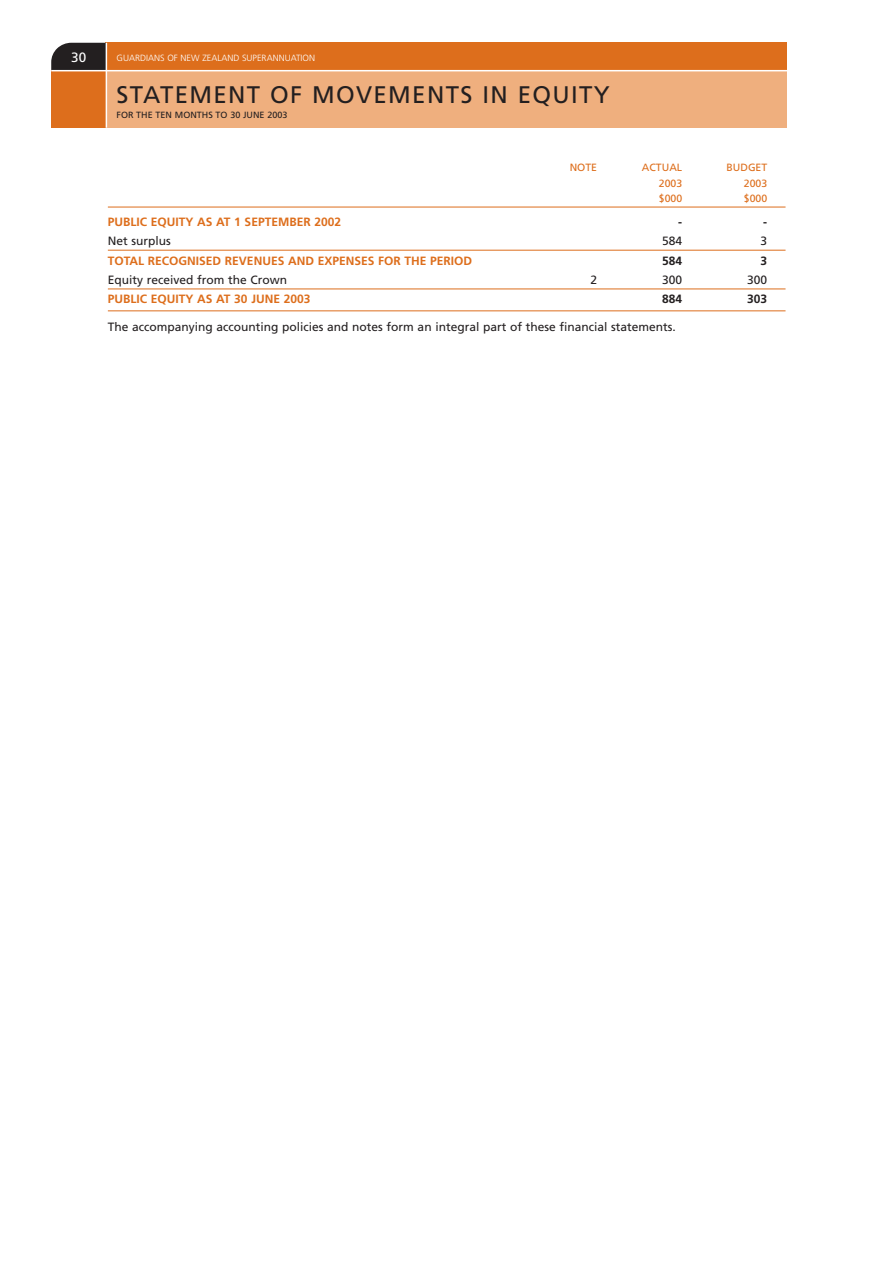
<style>
.page{position:relative;width:893px;height:1263px;background:#fff}
.page>*{position:absolute;margin:0;border:0;box-sizing:border-box;transform-origin:0 0}
.t1{font:24px "Frutiger";letter-spacing:.055em;color:#231f20}
.t2{font:13.5px "Frutiger";color:#fff}
.t3{font:12px "Frutiger";color:#231f20}
.t4{font:700 12px "Frutiger";color:#dd6e1c}
.t5{font:700 12px "Frutiger";color:#231f20}
.t6{font:10.5px "Frutiger";color:#dd6e1c}
.t7{font:300 9px "Frutiger";color:#fff}
.t8{font:9px "Frutiger";color:#231f20}
</style>
<div class="page">
<hr style="left:108px;top:207px;width:677px;height:1px;background:#dd6e1c">
<hr style="left:108px;top:250px;width:677px;height:1px;background:#dd6e1c">
<hr style="left:108px;top:289px;width:677px;height:1px;background:#dd6e1c">
<hr style="left:108px;top:311px;width:677px;height:1px;background:#dd6e1c">
<div style="left:105px;top:71px;width:682px;height:57px;background:#efaf7e"></div>
<div style="left:105px;top:43px;width:682px;height:28px;background:#dd6e1c"></div>
<svg style="left:51px;top:43px;width:55px;height:27px"></svg>
<div style="left:51px;top:71px;width:55px;height:57px;background:#dd6e1c"></div>
<hr style="left:51px;top:70px;width:748px;height:1px;background:#fff">
<hr style="left:106px;top:43px;width:1px;height:85px;background:#fff">
<p class="t2" style="left:71px;top:52px;width:17px">30</p>
<p class="t7" style="left:116px;top:54px;width:200px">GUARDIANS OF NEW ZEALAND SUPERANNUATION</p>
<h1 class="t1" style="left:116px;top:85px;width:494px">STATEMENT OF MOVEMENTS IN EQUITY</h1>
<p class="t8" style="left:116px;top:112px;width:172px">FOR THE TEN MONTHS TO 30 JUNE 2003</p>
<p class="t6" style="left:569px;top:163px;width:29px">NOTE</p>
<p class="t6" style="left:642px;top:163px;width:42px">ACTUAL</p>
<p class="t6" style="left:726px;top:163px;width:42px">BUDGET</p>
<p class="t6" style="left:658px;top:179px;width:25px">2003</p>
<p class="t6" style="left:744px;top:179px;width:25px">2003</p>
<p class="t6" style="left:658px;top:194px;width:25px">$000</p>
<p class="t6" style="left:744px;top:194px;width:25px">$000</p>
<p class="t4" style="left:108px;top:217px;width:235px">PUBLIC EQUITY AS AT 1 SEPTEMBER 2002</p>
<p class="t5" style="left:678px;top:217px;width:5px">-</p>
<p class="t5" style="left:763px;top:217px;width:5px">-</p>
<p class="t3" style="left:108px;top:236px;width:64px">Net surplus</p>
<p class="t3" style="left:662px;top:236px;width:22px">584</p>
<p class="t3" style="left:760px;top:236px;width:8px">3</p>
<p class="t4" style="left:108px;top:256px;width:366px">TOTAL RECOGNISED REVENUES AND EXPENSES FOR THE PERIOD</p>
<p class="t5" style="left:662px;top:256px;width:22px">584</p>
<p class="t5" style="left:760px;top:256px;width:8px">3</p>
<p class="t3" style="left:108px;top:275px;width:181px">Equity received from the Crown</p>
<p class="t3" style="left:590px;top:275px;width:8px">2</p>
<p class="t3" style="left:662px;top:275px;width:22px">300</p>
<p class="t3" style="left:747px;top:275px;width:22px">300</p>
<p class="t4" style="left:108px;top:294px;width:204px">PUBLIC EQUITY AS AT 30 JUNE 2003</p>
<p class="t5" style="left:662px;top:294px;width:22px">884</p>
<p class="t5" style="left:747px;top:294px;width:22px">303</p>
<p class="t3" style="left:108px;top:322px;width:569px">The accompanying accounting policies and notes form an integral part of these financial statements.</p>
</div>
